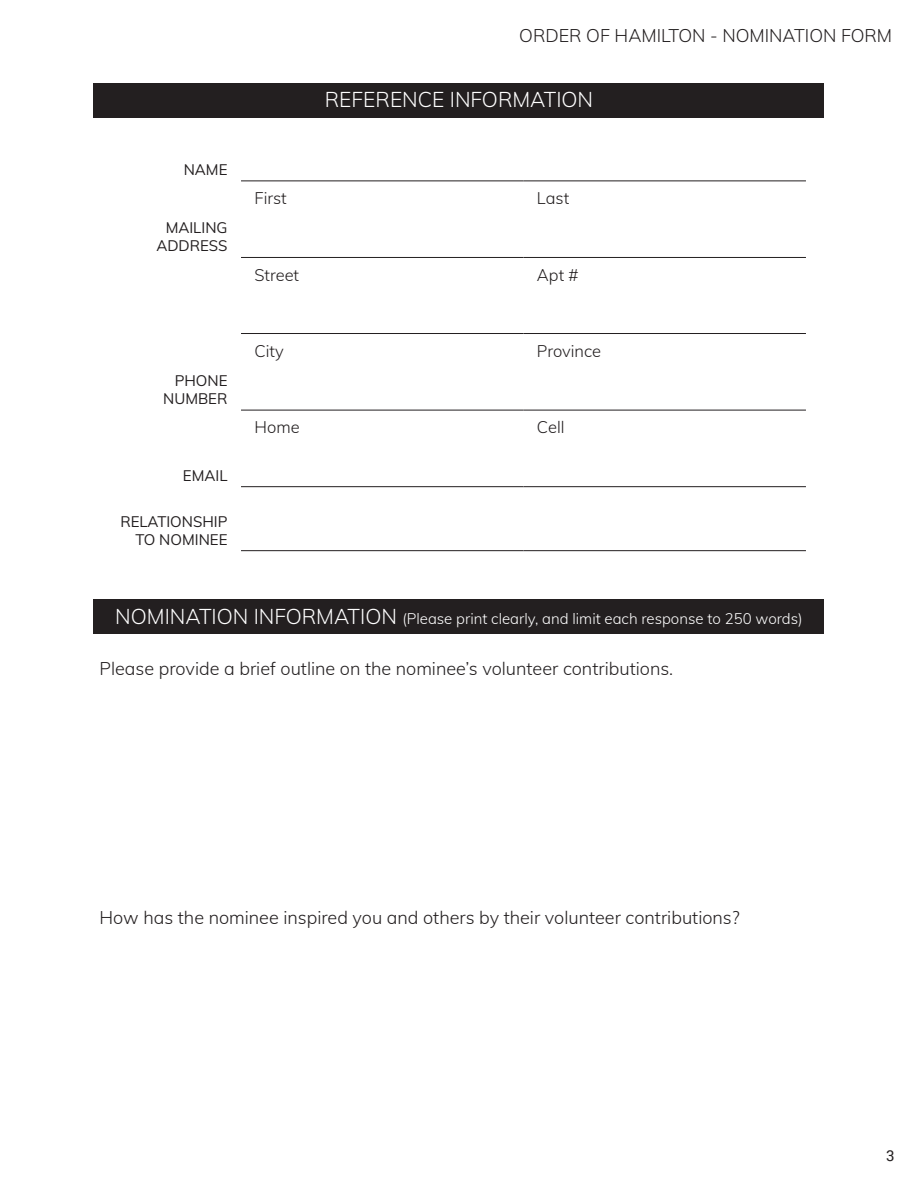
<style>
.page{position:relative;width:918px;height:1188px;background:#fff}
.page>*{position:absolute;margin:0;border:0;box-sizing:border-box;transform-origin:0 0}
.t1{font:21px "Mulish";color:#fff}
.t2{font:18px "Mulish";color:#231f20}
.t3{font:16.5px "Mulish";color:#231f20}
.t4{font:15px "Mulish";color:#fff}
.t5{font:15px/18px "Mulish";color:#231f20;text-align:right}
.t6{font:15px "Roboto";color:#231f20}
.s1{font-size:21px}
</style>
<div class="page">
<div style="left:94px;top:599px;width:730px;height:35px;background:#231f20"></div>
<div style="left:94px;top:83px;width:730px;height:35px;background:#231f20"></div>
<hr style="left:241px;top:257px;width:282px;height:1px;background:#231f20">
<hr style="left:523px;top:257px;width:283px;height:1px;background:#231f20">
<hr style="left:241px;top:333px;width:282px;height:1px;background:#231f20">
<hr style="left:523px;top:333px;width:283px;height:1px;background:#231f20">
<hr style="left:241px;top:410px;width:282px;height:1px;background:#231f20">
<hr style="left:523px;top:410px;width:283px;height:1px;background:#231f20">
<hr style="left:241px;top:550px;width:282px;height:1px;background:#231f20">
<hr style="left:523px;top:550px;width:283px;height:1px;background:#231f20">
<hr style="left:241px;top:486px;width:282px;height:1px;background:#231f20">
<hr style="left:523px;top:486px;width:283px;height:1px;background:#231f20">
<hr style="left:241px;top:181px;width:282px;height:1px;background:#231f20">
<hr style="left:523px;top:181px;width:283px;height:1px;background:#231f20">
<p class="t2" style="left:519px;top:22px;width:374px">ORDER OF HAMILTON - NOMINATION FORM</p>
<p class="t5" style="left:184px;top:160px;width:45px">NAME</p>
<p class="t5" style="left:156px;top:218px;width:73px">MAILING<br>ADDRESS</p>
<p class="t5" style="left:163px;top:371px;width:66px">PHONE<br>NUMBER</p>
<p class="t5" style="left:183px;top:466px;width:46px">EMAIL</p>
<p class="t5" style="left:120px;top:512px;width:109px">RELATIONSHIP<br>TO NOMINEE</p>
<p class="t1" style="left:325px;top:85px;width:270px">REFERENCE INFORMATION</p>
<p class="t3" style="left:255px;top:186px;width:34px">First</p>
<p class="t3" style="left:537px;top:186px;width:34px">Last</p>
<p class="t3" style="left:255px;top:263px;width:46px">Street</p>
<p class="t3" style="left:537px;top:263px;width:43px">Apt #</p>
<p class="t3" style="left:255px;top:339px;width:31px">City</p>
<p class="t3" style="left:537px;top:339px;width:66px">Province</p>
<p class="t3" style="left:255px;top:415px;width:47px">Home</p>
<p class="t3" style="left:537px;top:415px;width:29px">Cell</p>
<p class="t4" style="left:115px;top:608px;width:689px"><span class="s1">NOMINATION INFORMATION</span> (Please print clearly, and limit each response to 250 words)</p>
<p class="t2" style="left:100px;top:655px;width:575px">Please provide a brief outline on the nominee’s volunteer contributions.</p>
<p class="t2" style="left:100px;top:904px;width:642px">How has the nominee inspired you and others by their volunteer contributions?</p>
<p class="t6" style="left:886px;top:1145px;width:10px">3</p>
</div>
